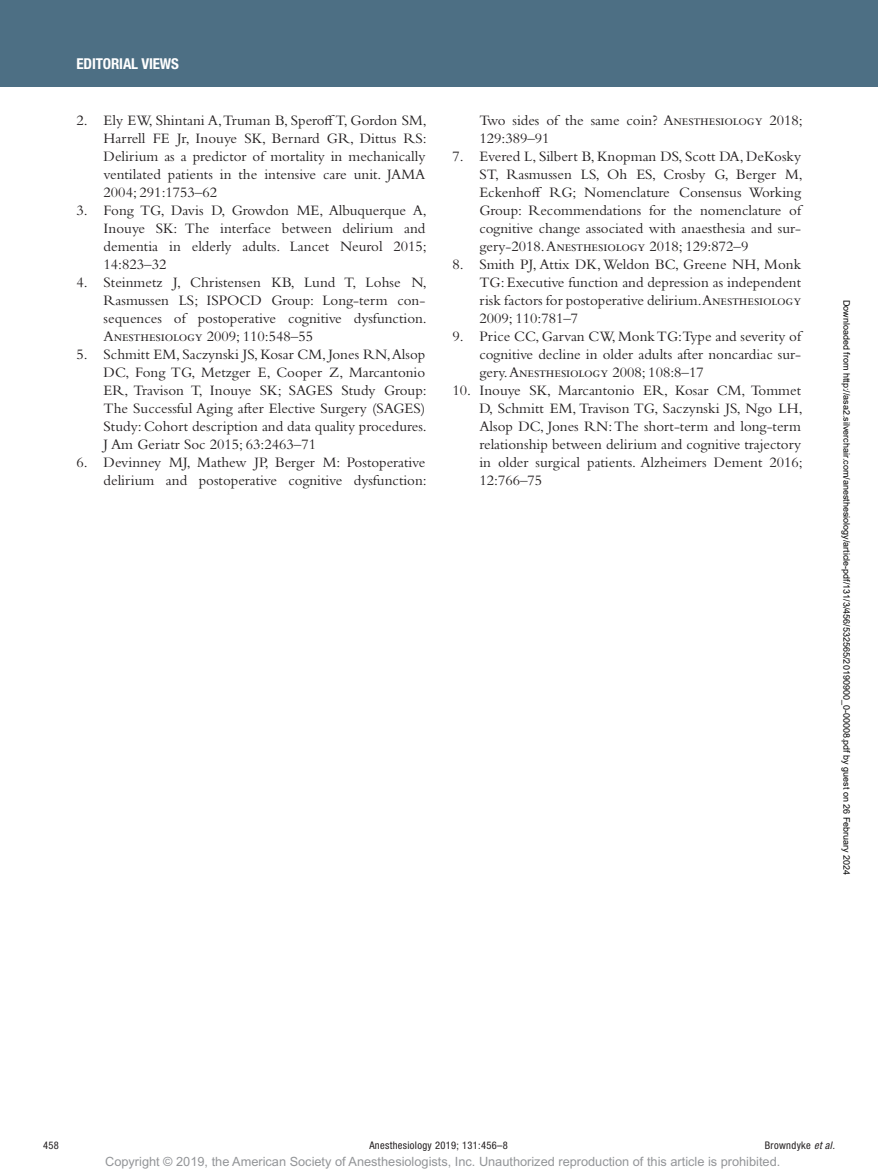
<style>
.page{position:relative;width:878px;height:1175px;background:#fff}
.page>*{position:absolute;margin:0;border:0;box-sizing:border-box;transform-origin:0 0}
.t1{font:15px/18px "Bembo Std";color:#231f20;text-align:justify}
.t2{font:700 condensed 15px "Helvetica Neue LT Std";letter-spacing:-.01em;color:#fff}
.t3{font:12.75px "Arial MT Std";color:#939598}
.t4{font:condensed 10.5px "Helvetica Neue LT Std";letter-spacing:.03em;color:#231f20}
.t5{font:9px "Arial";color:#000}
.s1{font-style:italic}
</style>
<div class="page">
<div style="left:0;top:0;width:878px;height:86px;background:#4d6f84"></div>
<p class="t2" style="left:77px;top:54px;width:104px">EDITORIAL VIEWS</p>
<p class="t1" style="left:104px;top:111px;width:325px;text-indent:-27px">2. Ely EW, Shintani A, Truman B, Speroff T, Gordon SM, Harrell FE Jr, Inouye SK, Bernard GR, Dittus RS:<br>Delirium as a predictor of mortality in mechanically ventilated patients in the intensive care unit. JAMA 2004; 291:1753–62</p>
<p class="t1" style="left:104px;top:201px;width:325px;text-indent:-27px">3. Fong TG, Davis D, Growdon ME, Albuquerque A, Inouye SK: The interface between delirium and dementia in elderly adults. Lancet Neurol 2015; 14:823–32</p>
<p class="t1" style="left:104px;top:273px;width:325px;text-indent:-27px">4. Steinmetz J, Christensen KB, Lund T, Lohse N, Rasmussen LS; ISPOCD Group: Long-term con&shy;sequences of postoperative cognitive dysfunction.<br>Anesthesiology 2009; 110:548–55</p>
<p class="t1" style="left:104px;top:345px;width:325px;text-indent:-27px">5. Schmitt EM, Saczynski JS, Kosar CM, Jones RN, Alsop DC, Fong TG, Metzger E, Cooper Z, Marcantonio ER, Travison T, Inouye SK; SAGES Study Group:<br>The Successful Aging after Elective Surgery (SAGES)<br>Study: Cohort description and data quality procedures.<br>J Am Geriatr Soc 2015; 63:2463–71</p>
<p class="t1" style="left:77px;top:453px;width:352px;text-align:right">6. Devinney MJ, Mathew JP, Berger M: Postoperative delirium and postoperative cognitive dysfunction:</p>
<p class="t1" style="left:479px;top:111px;width:325px">Two sides of the same coin? Anesthesiology 2018;<br>129:389–91</p>
<p class="t1" style="left:479px;top:147px;width:325px;text-indent:-27px">7. Evered L, Silbert B, Knopman DS, Scott DA, DeKosky ST, Rasmussen LS, Oh ES, Crosby G, Berger M, Eckenhoff RG; Nomenclature Consensus Working Group: Recommendations for the nomenclature of cognitive change associated with anaesthesia and sur&shy;gery-2018. Anesthesiology 2018; 129:872–9</p>
<p class="t1" style="left:479px;top:255px;width:323px;text-indent:-27px">8. Smith PJ, Attix DK, Weldon BC, Greene NH, Monk TG: Executive function and depression as independent risk factors for postoperative delirium.Anesthesiology 2009; 110:781–7</p>
<p class="t1" style="left:479px;top:327px;width:323px;text-indent:-27px">9. Price CC, Garvan CW, Monk TG:Type and severity of cognitive decline in older adults after noncardiac sur&shy;gery. Anesthesiology 2008; 108:8–17</p>
<p class="t1" style="left:479px;top:381px;width:325px;text-indent:-27px">10. Inouye SK, Marcantonio ER, Kosar CM, Tommet D, Schmitt EM, Travison TG, Saczynski JS, Ngo LH, Alsop DC, Jones RN: The short-term and long-term relationship between delirium and cognitive trajectory in older surgical patients. Alzheimers Dement 2016; 12:766–75</p>
<p class="t5" style="left:850px;top:300px;width:577px;rotate:90deg">Downloaded from http://asa2.silverchair.com/anesthesiology/article-pdf/131/3/456/532565/20190900_0-00008.pdf by guest on 26 February 2024</p>
<p class="t4" style="left:43px;top:1139px;width:17px">458</p>
<p class="t4" style="left:369px;top:1139px;width:140px">Anesthesiology 2019; 131:456–8</p>
<p class="t4" style="left:764px;top:1139px;width:72px">Browndyke <span class="s1">et al.</span></p>
<p class="t3" style="left:105px;top:1154px;width:676px">Copyright © 2019, the American Society of Anesthesiologists, Inc. Unauthorized reproduction of this article is prohibited.</p>
</div>
